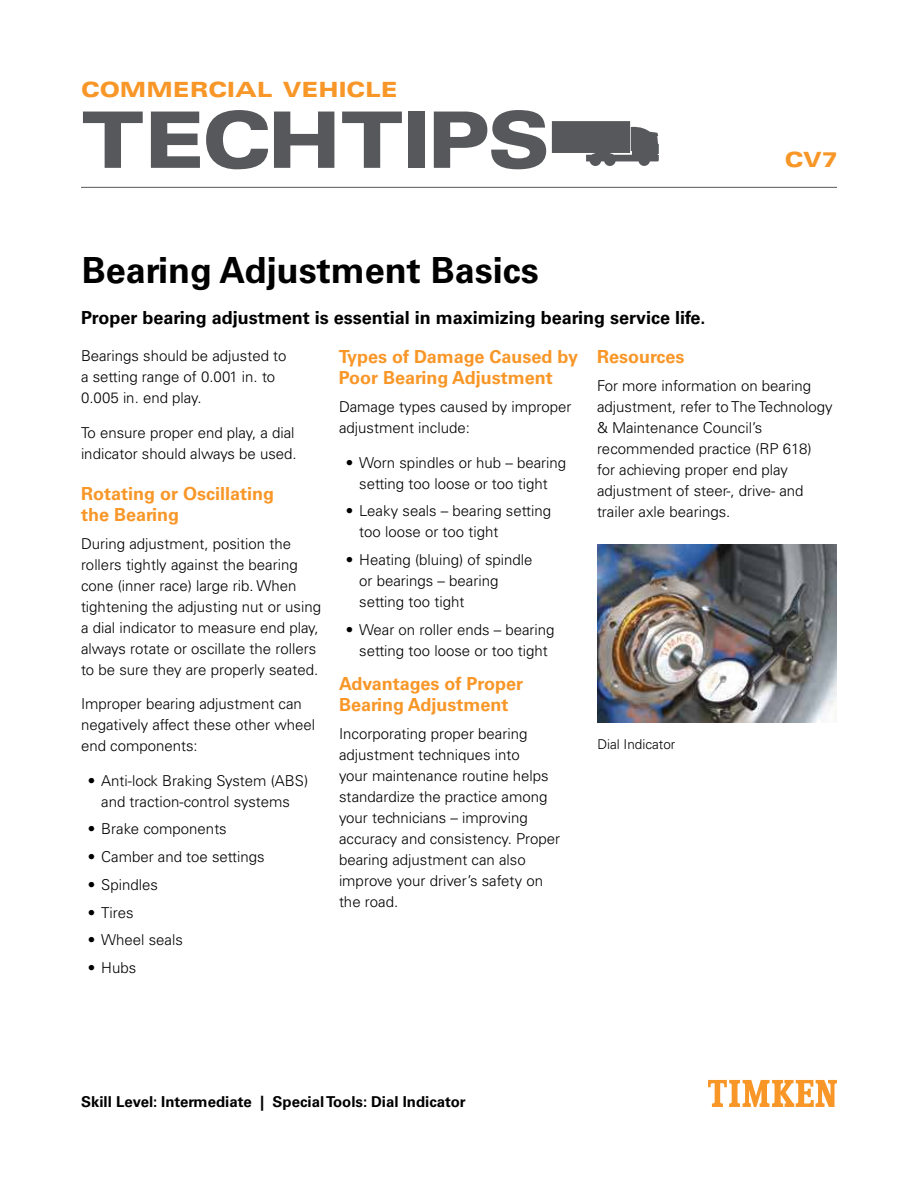
<style>
.page{position:relative;width:918px;height:1188px;background:#fff}
.page>*{position:absolute;margin:0;border:0;box-sizing:border-box;transform-origin:0 0}
.t1{font:900 expanded 78px "Univers LT Std";letter-spacing:-.04em;color:#57585b}
.t2{font:700 36px "Univers LT Std";color:#000}
.t3{font:900 expanded 21px "Univers LT Std";color:#f89728}
.t4{font:700 18px/21px "Univers LT Std";color:#f89728}
.t5{font:700 18px "Univers LT Std";color:#000}
.t6{font:300 15px/21px "Univers LT Std";color:#000}
.t7{font:700 15px "Univers LT Std";color:#000}
.t8{font:300 13.5px "Univers LT Std";color:#000}
</style>
<div class="page">
<svg style="left:708px;top:1080px;width:129px;height:27px"></svg>
<img style="left:597px;top:545px;width:240px;height:178px">
<hr style="left:81px;top:187px;width:756px;height:1px;background:#57585b">
<svg style="left:552px;top:121px;width:107px;height:45px"></svg>
<h3 class="t3" style="left:81px;top:77px;width:318px">COMMERCIAL VEHICLE</h3>
<h1 class="t1" style="left:81px;top:95px;width:471px">TECHTIPS</h1>
<h2 class="t2" style="left:82px;top:256px;width:459px">Bearing Adjustment Basics</h2>
<h3 class="t3" style="left:785px;top:148px;width:54px">CV7</h3>
<p class="t5" style="left:81px;top:310px;width:626px">Proper bearing adjustment is essential in maximizing bearing service life.</p>
<p class="t4" style="left:339px;top:348px;width:241px">Types of Damage Caused by<br>Poor Bearing Adjustment</p>
<p class="t6" style="left:339px;top:397px;width:234px">Damage types caused by improper adjustment include:</p>
<p class="t6" style="left:346px;top:453px;width:222px;text-align:center">• Worn spindles or hub – bearing setting too loose or too tight</p>
<p class="t6" style="left:359px;top:502px;width:193px;text-indent:-14px">• Leaky seals – bearing setting too loose or too tight</p>
<p class="t6" style="left:359px;top:550px;width:175px;text-indent:-14px">• Heating (bluing) of spindle or bearings – bearing setting too tight</p>
<p class="t6" style="left:346px;top:620px;width:210px;text-align:center">• Wear on roller ends – bearing setting too loose or too tight</p>
<p class="t4" style="left:339px;top:675px;width:186px">Advantages of Proper<br>Bearing Adjustment</p>
<p class="t6" style="left:339px;top:724px;width:223px">Incorporating proper bearing adjustment techniques into<br>your maintenance routine helps standardize the practice among your technicians – improving accuracy and consistency. Proper bearing adjustment can also improve your driver’s safety on the road.</p>
<p class="t4" style="left:597px;top:348px;width:89px">Resources</p>
<p class="t6" style="left:597px;top:376px;width:237px">For more information on bearing adjustment, refer to The Technology &amp; Maintenance Council’s recommended practice (RP 618) for achieving proper end play adjustment of steer-, drive- and trailer axle bearings.</p>
<p class="t6" style="left:81px;top:347px;width:207px">Bearings should be adjusted to a setting range of 0.001 in. to<br>0.005 in. end play.</p>
<p class="t6" style="left:81px;top:423px;width:217px">To ensure proper end play, a dial indicator should always be used.</p>
<p class="t4" style="left:81px;top:485px;width:195px">Rotating or Oscillating the Bearing</p>
<p class="t6" style="left:81px;top:534px;width:242px">During adjustment, position the rollers tightly against the bearing cone (inner race) large rib. When tightening the adjusting nut or using a dial indicator to measure end play, always rotate or oscillate the rollers to be sure they are properly seated.</p>
<p class="t6" style="left:81px;top:695px;width:236px">Improper bearing adjustment can negatively affect these other wheel end components:</p>
<p class="t6" style="left:88px;top:771px;width:222px;text-align:center">• Anti-lock Braking System (ABS) and traction-control systems</p>
<p class="t6" style="left:88px;top:820px;width:141px">• Brake components</p>
<p class="t6" style="left:88px;top:848px;width:178px">• Camber and toe settings</p>
<p class="t6" style="left:88px;top:875px;width:72px">• Spindles</p>
<p class="t6" style="left:88px;top:903px;width:48px">• Tires</p>
<p class="t6" style="left:88px;top:931px;width:97px">• Wheel seals</p>
<p class="t6" style="left:88px;top:959px;width:50px">• Hubs</p>
<p class="t8" style="left:597px;top:739px;width:80px">Dial Indicator</p>
<p class="t7" style="left:81px;top:1096px;width:386px">Skill Level: Intermediate | Special Tools: Dial Indicator</p>
</div>
